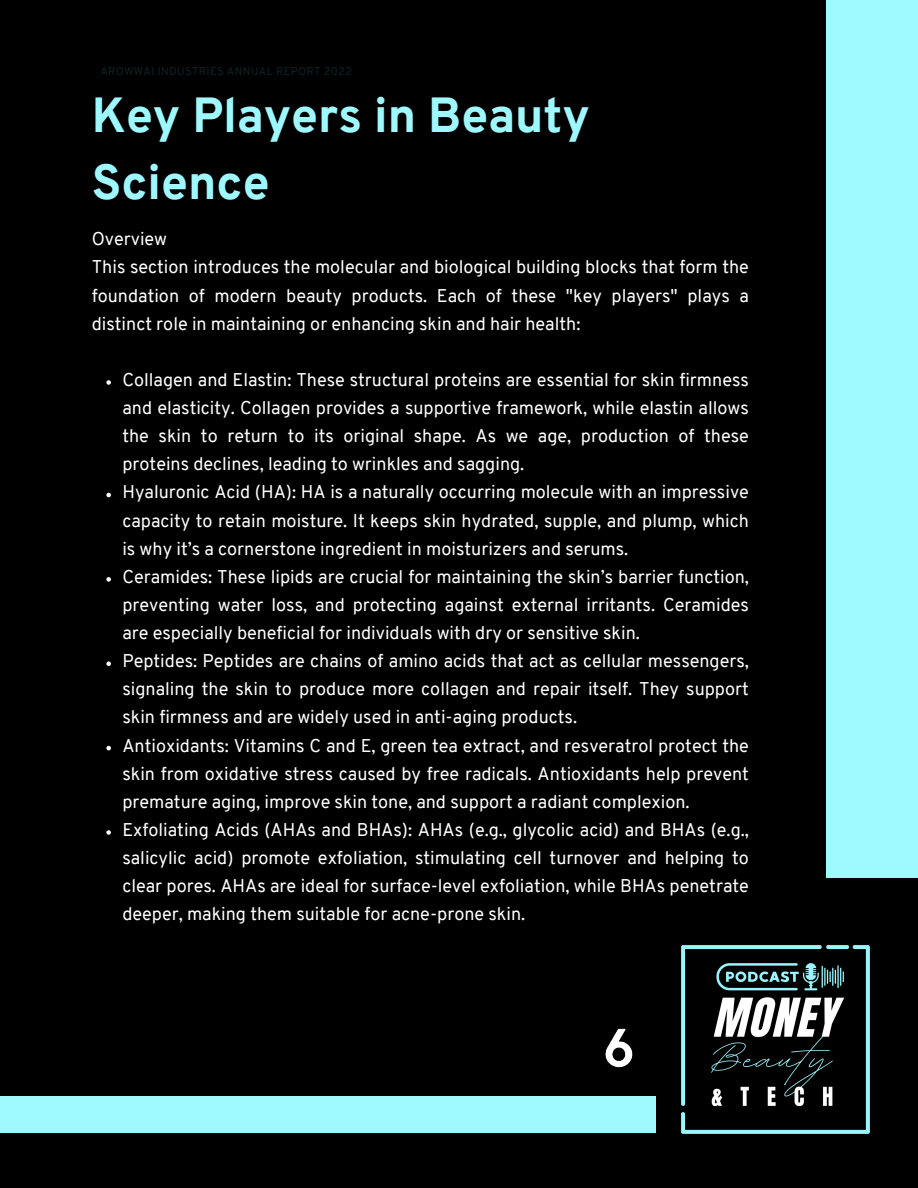
<style>
.page{position:relative;width:918px;height:1188px;background:#000}
.page>*{position:absolute;margin:0;border:0;box-sizing:border-box;transform-origin:0 0}
.t1{font:800 48px/66.9px "Overpass";color:#9ef9ff}
.t2{font:18px/28.2px "Overpass";color:#fff;text-align:justify}
.t3{font:11.1px "Overpass";letter-spacing:.03em;color:#102226}
</style>
<div class="page">
<svg style="left:106px;top:380px;width:5px;height:5px"></svg>
<svg style="left:106px;top:493px;width:5px;height:4px"></svg>
<svg style="left:106px;top:577px;width:5px;height:5px"></svg>
<svg style="left:106px;top:662px;width:5px;height:4px"></svg>
<svg style="left:106px;top:746px;width:5px;height:4px"></svg>
<svg style="left:106px;top:830px;width:5px;height:5px"></svg>
<div style="left:0;top:1096px;width:655px;height:37px;background:#9ef9ff"></div>
<div style="left:826px;top:0;width:92px;height:878px;background:#9ef9ff"></div>
<img style="left:681px;top:945px;width:189px;height:189px">
<img style="left:605px;top:1028px;width:28px;height:40px">
<p class="t3" style="left:100px;top:67px;width:253px">AROWWAI INDUSTRIES ANNUAL REPORT 2022</p>
<p class="t1" style="left:92px;top:87px;width:500px">Key Players in Beauty<br>Science</p>
<h1 class="t2" style="left:92px;top:227px;width:659px;text-align:left">Overview<br>This section introduces the molecular and biological building blocks that form the foundation of modern beauty products. Each of these "key players" plays a distinct role in maintaining or enhancing skin and hair health:</h1>
<h2 class="t2" style="left:122px;top:367px;width:628px">Collagen and Elastin: These structural proteins are essential for skin firmness and elasticity. Collagen provides a supportive framework, while elastin allows the skin to return to its original shape. As we age, production of these proteins declines, leading to wrinkles and sagging.</h2>
<p class="t2" style="left:122px;top:480px;width:628px">Hyaluronic Acid (HA): HA is a naturally occurring molecule with an impressive capacity to retain moisture. It keeps skin hydrated, supple, and plump, which is why it’s a cornerstone ingredient in moisturizers and serums.</p>
<p class="t2" style="left:122px;top:564px;width:628px">Ceramides: These lipids are crucial for maintaining the skin’s barrier function, preventing water loss, and protecting against external irritants. Ceramides are especially beneficial for individuals with dry or sensitive skin.</p>
<p class="t2" style="left:122px;top:649px;width:628px">Peptides: Peptides are chains of amino acids that act as cellular messengers, signaling the skin to produce more collagen and repair itself. They support skin firmness and are widely used in anti-aging products.</p>
<p class="t2" style="left:122px;top:733px;width:628px">Antioxidants: Vitamins C and E, green tea extract, and resveratrol protect the skin from oxidative stress caused by free radicals. Antioxidants help prevent premature aging, improve skin tone, and support a radiant complexion.</p>
<p class="t2" style="left:122px;top:817px;width:628px">Exfoliating Acids (AHAs and BHAs): AHAs (e.g., glycolic acid) and BHAs (e.g., salicylic acid) promote exfoliation, stimulating cell turnover and helping to clear pores. AHAs are ideal for surface-level exfoliation, while BHAs penetrate deeper, making them suitable for acne-prone skin.</p>
</div>
